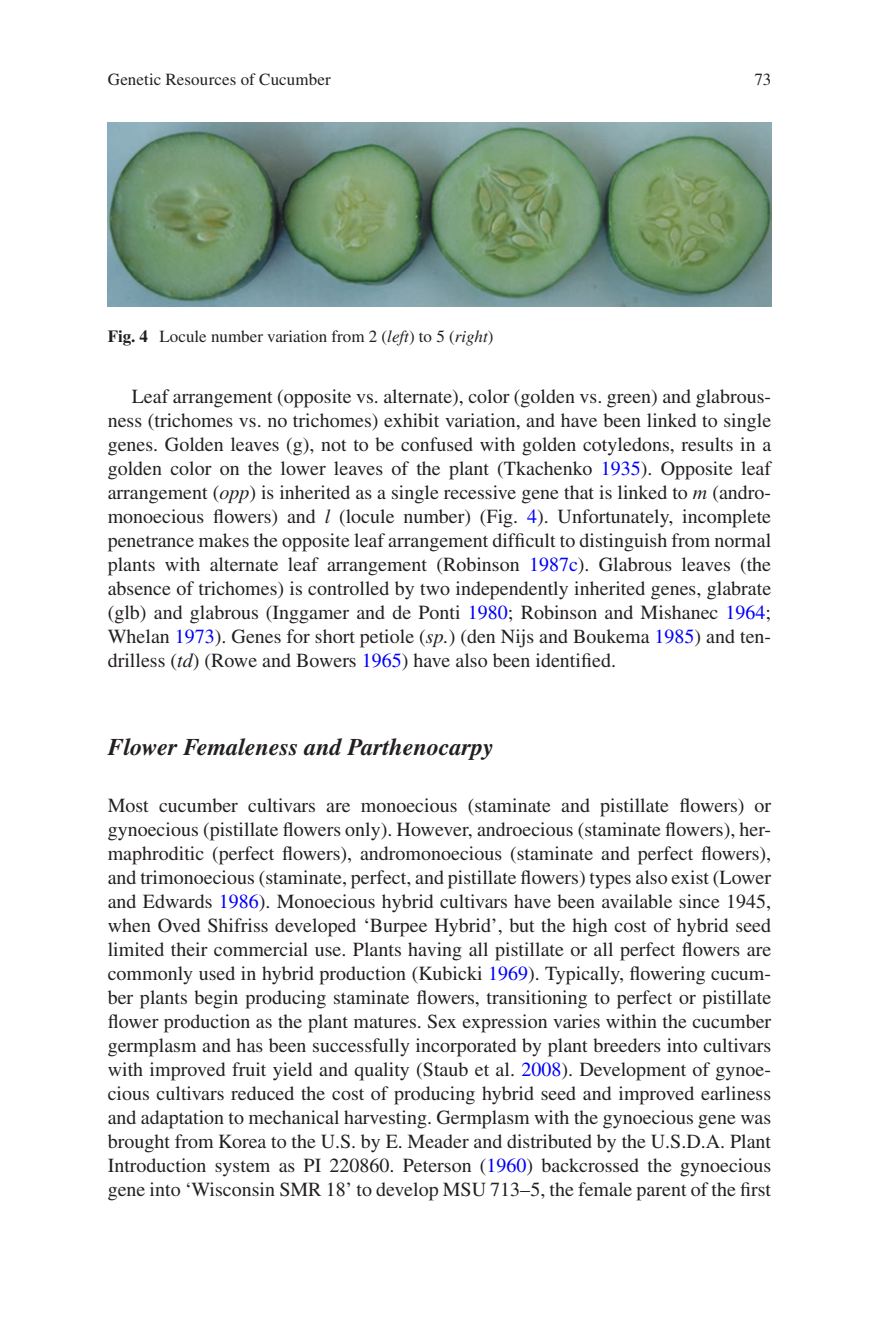
<style>
.page{position:relative;width:879px;height:1333px;background:#fff}
.page>*{position:absolute;margin:0;border:0;box-sizing:border-box;transform-origin:0 0}
.t1{font:italic 700 24px "Nwqxwr Times";color:#231f20}
.t2{font:20px/24px "Htsmqw Times";color:#231f20;text-align:justify}
.t3{font:17px "Htsmqw Times";color:#231f20}
.t4{font:17px "Tbhqpr Times";letter-spacing:.005em;color:#231f20}
.s1{font-family:"Xcmwqc Times";font-weight:700}
.s2{font-family:"Jxkdxm Times";font-style:italic}
.s3{color:#0000fa}
</style>
<div class="page">
<img style="left:108px;top:122px;width:663px;height:184px">
<p class="t4" style="left:108px;top:70px;width:225px">Genetic Resources of Cucumber</p>
<p class="t3" style="left:108px;top:326px;width:387px"><span class="s1">Fig. 4</span> Locule number variation from 2 (<span class="s2">left</span>) to 5 (<span class="s2">right</span>)</p>
<p class="t3" style="left:754px;top:70px;width:18px">73</p>
<p class="t2" style="left:108px;top:384px;width:665px;text-indent:24px">Leaf arrangement (opposite vs. alternate), color (golden vs. green) and glabrous&shy;ness (trichomes vs. no trichomes) exhibit variation, and have been linked to single genes. Golden leaves (g), not to be confused with golden cotyledons, results in a golden color on the lower leaves of the plant (Tkachenko <span class="s3">1935</span>). Opposite leaf arrangement (<span class="s2">opp</span>) is inherited as a single recessive gene that is linked to <span class="s2">m</span> (andro&shy;monoecious flowers) and <span class="s2">l</span> (locule number) (Fig. <span class="s3">4</span>). Unfortunately, incomplete penetrance makes the opposite leaf arrangement difficult to distinguish from normal plants with alternate leaf arrangement (Robinson <span class="s3">1987c</span>). Glabrous leaves (the absence of trichomes) is controlled by two independently inherited genes, glabrate (glb) and glabrous (Inggamer and de Ponti <span class="s3">1980</span>; Robinson and Mishanec <span class="s3">1964</span>; Whelan <span class="s3">1973</span>). Genes for short petiole (<span class="s2">sp.</span>) (den Nijs and Boukema <span class="s3">1985</span>) and ten&shy;drilless (<span class="s2">td</span>) (Rowe and Bowers <span class="s3">1965</span>) have also been identified.</p>
<p class="t1" style="left:108px;top:733px;width:387px">Flower Femaleness and Parthenocarpy</p>
<p class="t2" style="left:108px;top:792px;width:665px">Most cucumber cultivars are monoecious (staminate and pistillate flowers) or gynoecious (pistillate flowers only). However, androecious (staminate flowers), her&shy;maphroditic (perfect flowers), andromonoecious (staminate and perfect flowers), and trimonoecious (staminate, perfect, and pistillate flowers) types also exist (Lower and Edwards <span class="s3">1986</span>). Monoecious hybrid cultivars have been available since 1945, when Oved Shifriss developed ‘Burpee Hybrid’, but the high cost of hybrid seed limited their commercial use. Plants having all pistillate or all perfect flowers are commonly used in hybrid production (Kubicki <span class="s3">1969</span>). Typically, flowering cucum&shy;ber plants begin producing staminate flowers, transitioning to perfect or pistillate flower production as the plant matures. Sex expression varies within the cucumber germplasm and has been successfully incorporated by plant breeders into cultivars with improved fruit yield and quality (Staub et al. <span class="s3">2008</span>). Development of gynoe&shy;cious cultivars reduced the cost of producing hybrid seed and improved earliness and adaptation to mechanical harvesting. Germplasm with the gynoecious gene was brought from Korea to the U.S. by E. Meader and distributed by the U.S.D.A. Plant Introduction system as PI 220860. Peterson (<span class="s3">1960</span>) backcrossed the gynoecious gene into ‘Wisconsin SMR 18’ to develop MSU 713–5, the female parent of the first</p>
</div>
